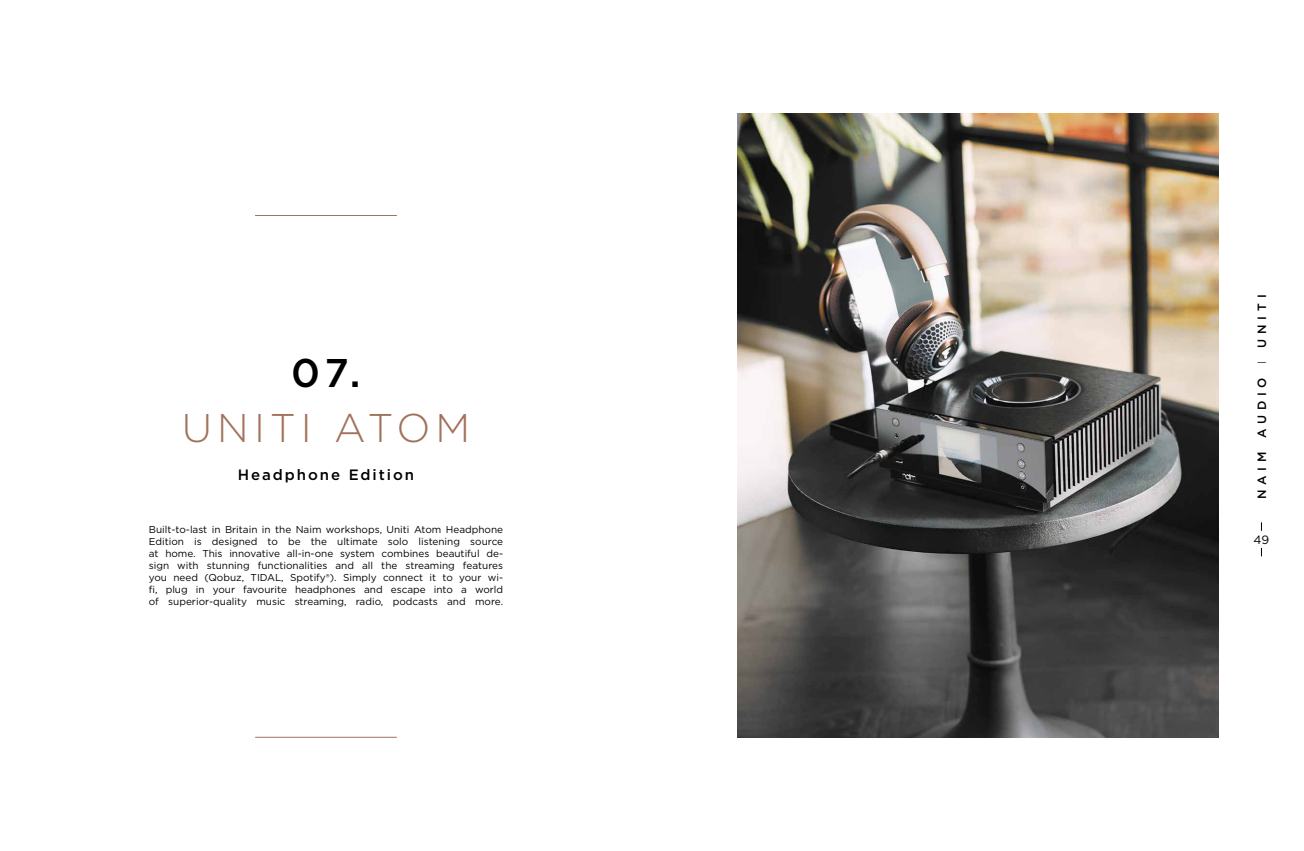
<style>
.page{position:relative;width:1304px;height:851px;background:#fff}
.page>*{position:absolute;margin:0;border:0;box-sizing:border-box;transform-origin:0 0}
.t1{font:300 40px "Gotham";letter-spacing:.13em;color:#a1715a}
.t2{font:500 40px "Gotham";color:#000}
.t3{font:500 15px "Gotham";letter-spacing:.13em;color:#000}
.t4{font:500 12px "Gotham";letter-spacing:.4em;color:#000}
.t5{font:12px "Gotham";color:#000}
.t6{font:10px/12px "Gotham";color:#000;text-align:justify}
.s1{font-weight:300}
</style>
<div class="page">
<hr style="left:255px;top:215px;width:142px;height:1px;background:#a1715a">
<hr style="left:255px;top:737px;width:142px;height:1px;background:#a1715a">
<img style="left:737px;top:113px;width:482px;height:624px">
<h1 class="t2" style="left:291px;top:346px;width:71px">07.</h1>
<h1 class="t1" style="left:182px;top:402px;width:290px">UNITI ATOM</h1>
<h2 class="t3" style="left:238px;top:465px;width:178px">Headphone Edition</h2>
<p class="t6" style="left:149px;top:523px;width:356px">Built-to-last in Britain in the Naim workshops, Uniti Atom Headphone Edition is designed to be the ultimate solo listening source at home. This innovative all-in-one system combines beautiful de&shy;sign with stunning functionalities and all the streaming features you need (Qobuz, TIDAL, Spotify®). Simply connect it to your wi&shy;fi, plug in your favourite headphones and escape into a world of superior-quality music streaming, radio, podcasts and more.</p>
<p class="t4" style="left:1254px;top:499px;width:206px;rotate:-90deg">NAIM AUDIO <span class="s1">I</span> UNITI</p>
<p class="t5" style="left:1254px;top:532px;width:17px">49</p>
</div>
